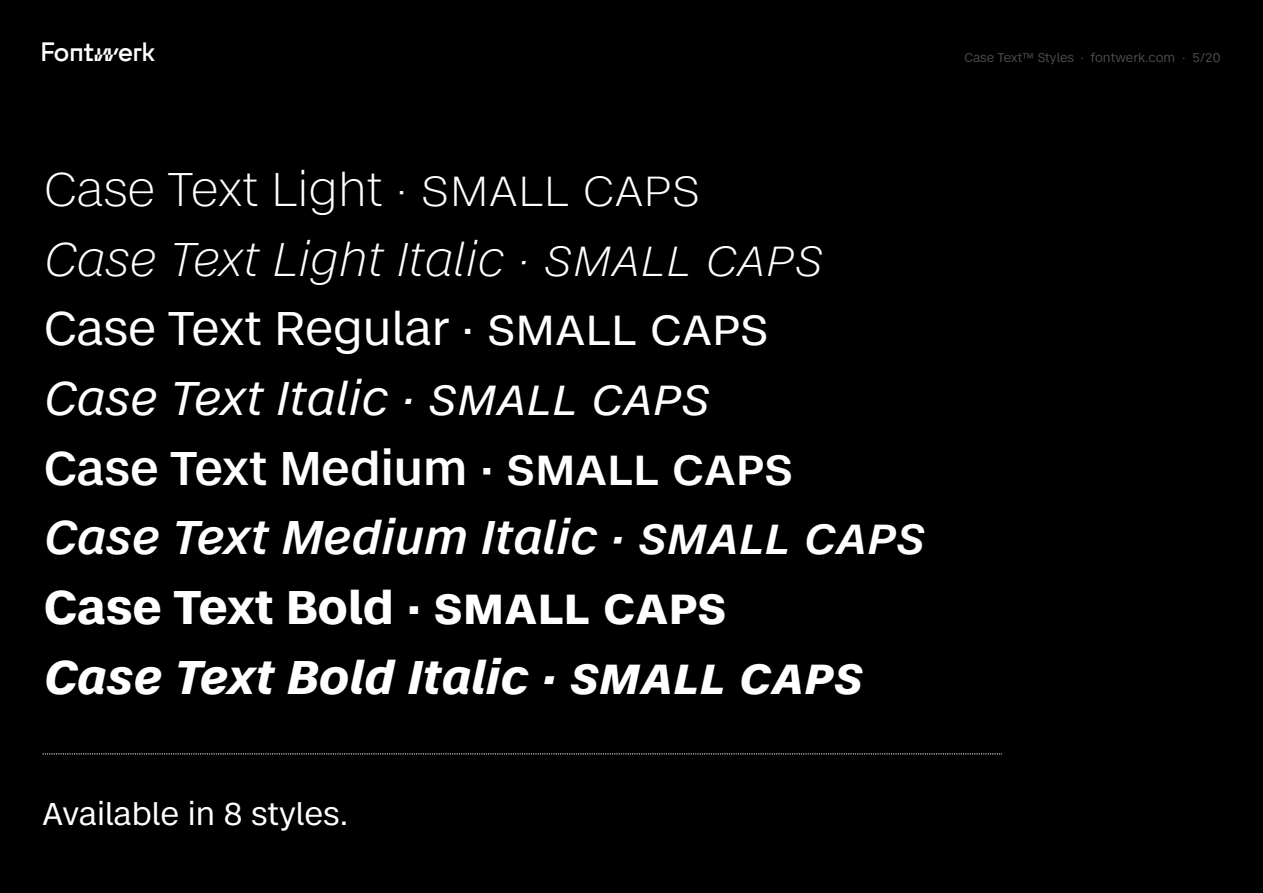
<style>
.page{position:relative;width:1263px;height:893px;background:#000}
.page>*{position:absolute;margin:0;border:0;box-sizing:border-box;transform-origin:0 0}
.t1{font:italic 500 45px "Case Text";color:#fff}
.t2{font:italic 300 45px "Case Text";color:#fff}
.t3{font:italic 700 45px "Case Text";color:#fff}
.t4{font:45px "Case Text";color:#fff}
.t5{font:italic 45px "Case Text";color:#fff}
.t6{font:500 45px "Case Text";color:#fff}
.t7{font:300 45px "Case Text";color:#fff}
.t8{font:700 45px "Case Text";color:#fff}
.t9{font:30px "Case Text";color:#fff}
.t10{font:27px "Fontwerk Logo";color:#fff}
.t11{font:12px "Case Text";color:rgb(255 255 255/.3)}
</style>
<div class="page">
<svg style="left:43px;top:754px;width:959px;height:1px"></svg>
<h3 class="t10" style="left:41px;top:41px;width:115px">Fontwerk</h3>
<p class="t11" style="left:964px;top:52px;width:258px">Case Text™ Styles · fontwerk.com · 5/20</p>
<h1 class="t7" style="left:44px;top:170px;width:658px">Case Text Light · small caps</h1>
<h1 class="t2" style="left:44px;top:240px;width:781px">Case Text Light Italic · small caps</h1>
<h1 class="t4" style="left:44px;top:310px;width:726px">Case Text Regular · small caps</h1>
<h1 class="t5" style="left:44px;top:379px;width:668px">Case Text Italic · small caps</h1>
<h1 class="t6" style="left:44px;top:449px;width:750px">Case Text Medium · small caps</h1>
<h1 class="t1" style="left:44px;top:519px;width:883px">Case Text Medium Italic · small caps</h1>
<h1 class="t8" style="left:44px;top:588px;width:684px">Case Text Bold · small caps</h1>
<h1 class="t3" style="left:44px;top:658px;width:821px">Case Text Bold Italic · small caps</h1>
<h2 class="t9" style="left:43px;top:801px;width:307px">Available in 8 styles.</h2>
</div>
